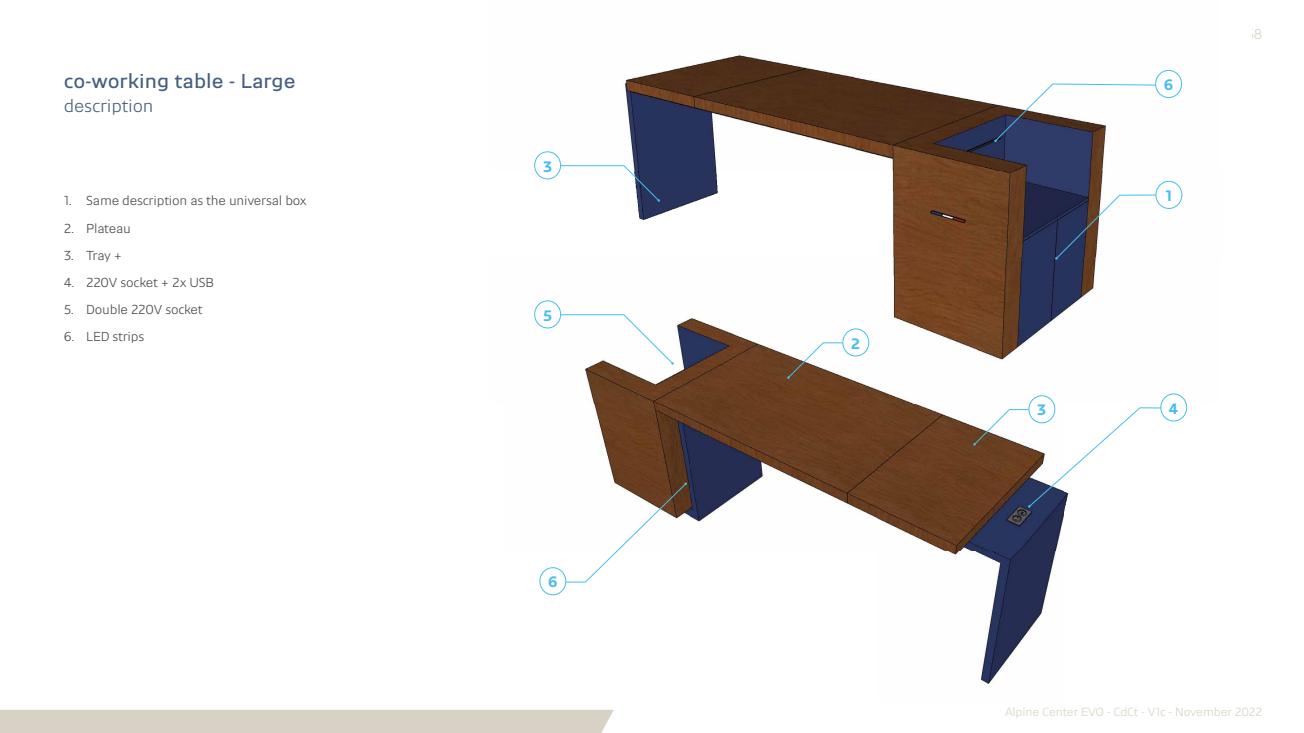
<style>
.page{position:relative;width:1304px;height:733px;background:#fff}
.page>*{position:absolute;margin:0;border:0;box-sizing:border-box;transform-origin:0 0}
.t1{font:21.25px "Alpine Ascension";color:#455f7e}
.t2{font:300 18.75px "Alpine Ascension";letter-spacing:-.01em;color:#455f7e}
.t3{font:700 16px "Alpine Ascension";color:#46beed}
.t4{font:300 15px "Alpine Ascension";color:#d7d2c5}
.t5{font:300 13.75px "Alpine Ascension";letter-spacing:-.015em;color:#4a4647}
.t6{font:300 12.5px "Alpine Ascension";letter-spacing:-.01em;color:#d7d2c5}
</style>
<div class="page">
<div style="left:0;top:709px;width:614px;height:23px;background:#d7d2c5"></div>
<img style="left:534px;top:55px;width:653px;height:348px">
<img style="left:491px;top:258px;width:760px;height:1px">
<img style="left:540px;top:403px;width:648px;height:281px">
<svg style="left:787px;top:342px;width:56px;height:37px"></svg>
<div style="left:843px;top:329px;width:25px;height:27px;background:#fff;border-radius:50%"></div>
<div style="left:842px;top:328px;width:27px;height:28px;border:1px solid #46beed;border-radius:50%"></div>
<div style="left:1029px;top:395px;width:26px;height:27px;background:#fff;border-radius:50%"></div>
<div style="left:1028px;top:395px;width:27px;height:28px;border:1px solid #46beed;border-radius:50%"></div>
<svg style="left:1055px;top:194px;width:101px;height:65px"></svg>
<div style="left:1156px;top:181px;width:26px;height:27px;background:#fff;border-radius:50%"></div>
<div style="left:1155px;top:181px;width:27px;height:28px;border:1px solid #46beed;border-radius:50%"></div>
<svg style="left:559px;top:165px;width:101px;height:37px"></svg>
<div style="left:534px;top:152px;width:26px;height:27px;background:#fff;border-radius:50%"></div>
<div style="left:534px;top:151px;width:27px;height:28px;border:1px solid #46beed;border-radius:50%"></div>
<svg style="left:559px;top:314px;width:115px;height:50px"></svg>
<div style="left:534px;top:301px;width:26px;height:27px;background:#fff;border-radius:50%"></div>
<div style="left:534px;top:300px;width:27px;height:28px;border:1px solid #46beed;border-radius:50%"></div>
<svg style="left:973px;top:407px;width:191px;height:100px"></svg>
<div style="left:1160px;top:394px;width:26px;height:27px;background:#fff;border-radius:50%"></div>
<div style="left:1160px;top:393px;width:27px;height:28px;border:1px solid #46beed;border-radius:50%"></div>
<svg style="left:994px;top:83px;width:162px;height:59px"></svg>
<div style="left:1155px;top:70px;width:26px;height:27px;background:#fff;border-radius:50%"></div>
<div style="left:1155px;top:70px;width:27px;height:28px;border:1px solid #46beed;border-radius:50%"></div>
<svg style="left:565px;top:482px;width:122px;height:100px"></svg>
<div style="left:540px;top:567px;width:26px;height:27px;background:#fff;border-radius:50%"></div>
<div style="left:539px;top:567px;width:27px;height:28px;border:1px solid #46beed;border-radius:50%"></div>
<h1 class="t1" style="left:64px;top:64px;width:233px">co-working table - Large</h1>
<h2 class="t2" style="left:64px;top:91px;width:91px">description</h2>
<p class="t5" style="left:64px;top:190px;width:244px">1. Same description as the universal box</p>
<p class="t5" style="left:64px;top:217px;width:69px">2. Plateau</p>
<p class="t5" style="left:64px;top:244px;width:60px">3. Tray +</p>
<p class="t5" style="left:64px;top:272px;width:151px">4. 220V socket + 2x USB</p>
<p class="t5" style="left:64px;top:299px;width:140px">5. Double 220V socket</p>
<p class="t5" style="left:64px;top:326px;width:82px">6. LED strips</p>
<p class="t3" style="left:543px;top:154px;width:10px">3</p>
<p class="t3" style="left:543px;top:303px;width:10px">5</p>
<p class="t3" style="left:548px;top:570px;width:11px">6</p>
<p class="t3" style="left:851px;top:331px;width:11px">2</p>
<p class="t3" style="left:1037px;top:398px;width:10px">3</p>
<p class="t3" style="left:1163px;top:73px;width:11px">6</p>
<p class="t3" style="left:1165px;top:184px;width:8px">1</p>
<p class="t4" style="left:1245px;top:22px;width:18px">68</p>
<p class="t3" style="left:1169px;top:396px;width:11px">4</p>
<p class="t6" style="left:1005px;top:702px;width:259px">Alpine Center EVO - CdCt - V1c - November 2022</p>
</div>
